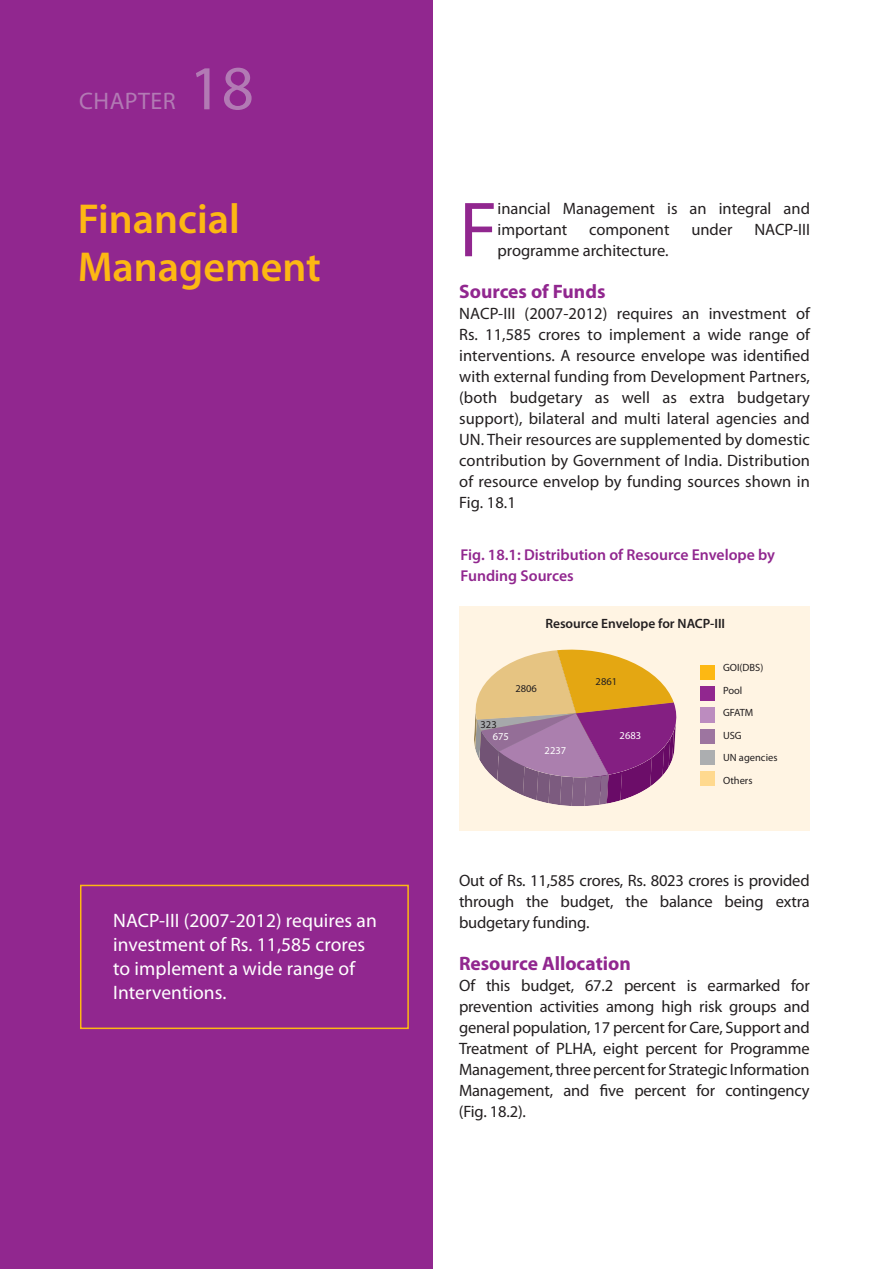
<style>
.page{position:relative;width:891px;height:1269px;background:#fff}
.page>*{position:absolute;margin:0;border:0;box-sizing:border-box;transform-origin:0 0}
.t1{font:78.75px "Myriad Pro";color:#91278f}
.t2{font:63px "Myriad Pro";color:#b27ab4}
.t3{font:600 42px/48px "Myriad Pro";color:#fdb813}
.t4{font:24px "Myriad Pro";letter-spacing:.02em;color:#b27ab4}
.t5{font:19.5px/24px "Myriad Pro";letter-spacing:.005em;color:#fff}
.t6{font:700 19.5px "Myriad Pro";color:#91278f}
.t7{font:16.5px/21px "Myriad Pro";letter-spacing:-.005em;color:#231f20;text-align:justify}
.t8{font:600 15.75px/21px "Myriad Pro";color:#91278f}
.t9{font:600 13.5px "Myriad Pro";color:#231f20}
.t10{font:10.5px/22.5px "Myriad Pro";color:#231f20}
.t11{font:10.5px "Myriad Pro";color:#fff}
</style>
<div class="page">
<div style="left:460px;top:606px;width:350px;height:225px;background:#fff4e3"></div>
<div style="left:0;top:0;width:433px;height:1269px;background:#91278f"></div>
<div style="left:80px;top:885px;width:329px;height:144px;border:2px solid #fdb813"></div>
<svg style="left:474px;top:650px;width:203px;height:156px"></svg>
<div style="left:700px;top:665px;width:15px;height:15px;background:#fdb813"></div>
<div style="left:700px;top:686px;width:15px;height:15px;background:#91278f"></div>
<div style="left:700px;top:707px;width:15px;height:15px;background:#bc8cbf"></div>
<div style="left:700px;top:729px;width:15px;height:15px;background:#9d75a0"></div>
<div style="left:700px;top:750px;width:15px;height:15px;background:#acaeb0"></div>
<div style="left:700px;top:771px;width:15px;height:15px;background:#ffd98f"></div>
<h3 class="t4" style="left:79px;top:88px;width:98px">CHAPTER</h3>
<h2 class="t2" style="left:189px;top:54px;width:66px">18</h2>
<h3 class="t3" style="left:78px;top:196px;width:245px">Financial<br>Management</h3>
<p class="t5" style="left:113px;top:909px;width:265px">NACP-III (2007-2012) requires an investment of Rs. 11,585 crores to implement a wide range of<br>Interventions.</p>
<h1 class="t1" style="left:459px;top:187px;width:40px">F</h1>
<p class="t7" style="left:498px;top:199px;width:314px">inancial Management is an integral and important</p>
<p class="t7" style="left:589px;top:220px;width:82px">component</p>
<p class="t7" style="left:691px;top:220px;width:43px">under</p>
<p class="t7" style="left:754px;top:220px;width:57px">NACP-III</p>
<p class="t7" style="left:498px;top:241px;width:173px">programme architecture.</p>
<p class="t6" style="left:459px;top:281px;width:148px">Sources of Funds</p>
<p class="t7" style="left:459px;top:304px;width:352px">NACP-III (2007-2012) requires an investment of Rs. 11,585 crores to implement a wide range of interventions. A resource envelope was identified with external funding from Development Partners, (both budgetary as well as extra budgetary support), bilateral and multi lateral agencies and UN. Their resources are supplemented by domestic contribution by Government of India. Distribution of resource envelop by funding sources shown in Fig. 18.1</p>
<p class="t8" style="left:461px;top:545px;width:316px">Fig. 18.1: Distribution of Resource Envelope by<br>Funding Sources</p>
<p class="t9" style="left:545px;top:616px;width:181px">Resource Envelope for NACP-III</p>
<p class="t10" style="left:515px;top:678px;width:23px">2806</p>
<p class="t10" style="left:481px;top:713px;width:18px">323</p>
<p class="t11" style="left:493px;top:731px;width:18px">675</p>
<p class="t11" style="left:545px;top:744px;width:23px">2237</p>
<p class="t10" style="left:596px;top:670px;width:23px">2861</p>
<p class="t11" style="left:620px;top:729px;width:23px">2683</p>
<p class="t10" style="left:723px;top:656px;width:56px">GOI(DBS)<br>Pool<br>GFATM<br>USG<br>UN agencies<br>Others</p>
<p class="t7" style="left:459px;top:871px;width:352px">Out of Rs. 11,585 crores, Rs. 8023 crores is provided through the budget, the balance being extra budgetary funding.</p>
<p class="t6" style="left:459px;top:953px;width:173px">Resource Allocation</p>
<p class="t7" style="left:459px;top:976px;width:352px">Of this budget, 67.2 percent is earmarked for prevention activities among high risk groups and general population, 17 percent for Care, Support and Treatment of PLHA, eight percent for Programme Management, three percent for Strategic Information Management, and five percent for contingency (Fig. 18.2).</p>
</div>
